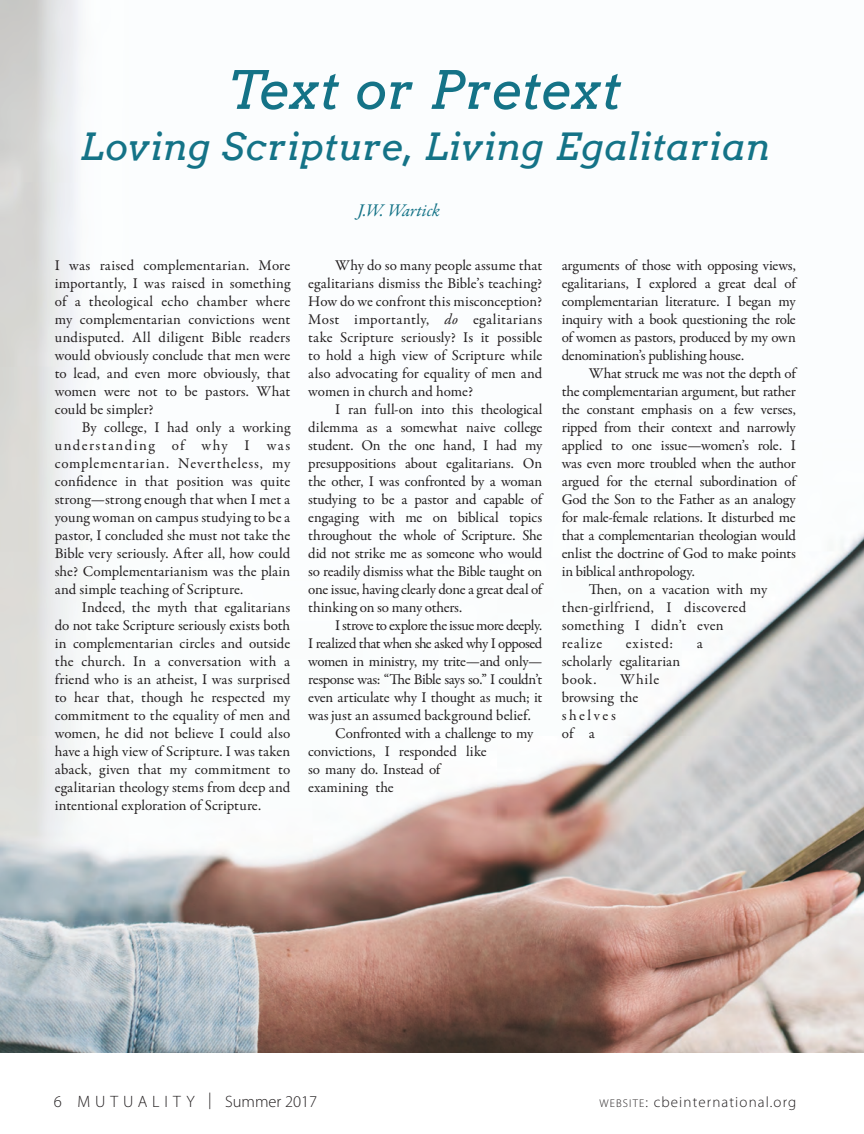
<style>
.page{position:relative;width:864px;height:1134px;background:#fff}
.page>*{position:absolute;margin:0;border:0;box-sizing:border-box;transform-origin:0 0}
.t1{font:italic 52.5px "Arvo";letter-spacing:.015em;color:#147387}
.t2{font:italic 37.5px "Arvo";letter-spacing:-.005em;color:#147387}
.t3{font:italic 18px "Garamond Premr Pro";letter-spacing:-.005em;color:#147387}
.t4{font:300 16.5px "Myriad Pro";color:#231f20}
.t5{font:15px/18px "Garamond Premr Pro";letter-spacing:-.005em;color:#231f20;text-align:justify}
.t6{font:15px "Garamond Premr Pro";letter-spacing:-.03em;color:#231f20}
.t7{font:15px/18px "Garamond Premr Pro";letter-spacing:.03em;color:#231f20}
.t8{font:15px "Garamond Premr Pro";letter-spacing:-.035em;color:#231f20}
.t9{font:300 15px "Myriad Pro";letter-spacing:.075em;color:#231f20}
.t10{font:15px/18px "Garamond Premr Pro";letter-spacing:.015em;color:#231f20}
.t11{font:15px "Garamond Premr Pro";letter-spacing:.025em;color:#231f20}
.s1{font-style:italic}
.s2{font-size:11.25px}
.s3{font-style:inherit}
</style>
<div class="page">
<img style="left:0;top:0;width:864px;height:1053px">
<h1 class="t1" style="left:229px;top:56px;width:394px">Text or Pretext</h1>
<h2 class="t2" style="left:80px;top:122px;width:692px">Loving Scripture, Living Egalitarian</h2>
<p class="t3" style="left:357px;top:199px;width:84px">J.W. Wartick</p>
<p class="t5" style="left:55px;top:257px;width:237px">I was raised complementarian. More importantly, I was raised in something of a theological echo chamber where my complementarian convictions went undisputed. All diligent Bible readers would obviously conclude that men were to lead, and even more obviously, that women were not to be pastors. What could be simpler?</p>
<p class="t5" style="left:55px;top:419px;width:237px;text-indent:27px">By college, I had only a working understanding of why I was complementarian. Nevertheless, my confidence in that position was quite strong—strong enough that when I met a young woman on campus studying to be a pastor, I concluded she must not take the Bible very seriously. After all, how could she? Complementarianism was the plain and simple teaching of Scripture.</p>
<p class="t5" style="left:55px;top:599px;width:237px;text-indent:27px">Indeed, the myth that egalitarians do not take Scripture seriously exists both in complementarian circles and outside the church. In a conversation with a friend who is an atheist, I was surprised to hear that, though he respected my commitment to the equality of men and women, he did not believe I could also have a high view of Scripture. I was taken aback, given that my commitment to egalitarian theology stems from deep and intentional exploration of Scripture.</p>
<p class="t5" style="left:308px;top:257px;width:236px;text-indent:27px">Why do so many people assume that egalitarians dismiss the Bible’s teaching?<br>How do we confront this misconception?<br>Most importantly, <span class="s1">do</span> egalitarians take Scripture seriously? Is it possible to hold a high view of Scripture while also advocating for equality of men and women in church and home?</p>
<p class="t5" style="left:308px;top:401px;width:236px;text-indent:27px">I ran full-on into this theological dilemma as a somewhat naive college student. On the one hand, I had my presuppositions about egalitarians. On the other, I was confronted by a woman studying to be a pastor and capable of engaging with me on biblical topics throughout the whole of Scripture. She did not strike me as someone who would so readily dismiss what the Bible taught on one issue, having clearly done a great deal of thinking on so many others.</p>
<p class="t6" style="left:335px;top:616px;width:209px">I strove to explore the issue more deeply.</p>
<p class="t8" style="left:308px;top:634px;width:236px">I realized that when she asked why I opposed</p>
<p class="t6" style="left:308px;top:652px;width:236px">women in ministry, my trite—and only—</p>
<p class="t6" style="left:308px;top:670px;width:236px">response was: “The Bible says so.” I couldn’t</p>
<p class="t5" style="left:308px;top:689px;width:236px">even articulate why I thought as much; it</p>
<p class="t5" style="left:308px;top:707px;width:224px">was just an assumed background belief.</p>
<p class="t5" style="left:335px;top:725px;width:200px">Confronted with a challenge to my</p>
<p class="t5" style="left:308px;top:743px;width:180px">convictions, I responded like</p>
<p class="t5" style="left:308px;top:761px;width:134px">so many do. Instead of</p>
<p class="t5" style="left:308px;top:779px;width:87px">examining the</p>
<p class="t5" style="left:562px;top:257px;width:236px">arguments of those with opposing views, egalitarians, I explored a great deal of complementarian literature. I began my inquiry with a book questioning the role of women as pastors, produced by my own denomination’s publishing house.</p>
<p class="t5" style="left:589px;top:365px;width:209px">What struck me was not the depth of</p>
<p class="t5" style="left:562px;top:383px;width:236px">the complementarian argument, but rather</p>
<p class="t5" style="left:562px;top:401px;width:236px">the constant emphasis on a few verses,</p>
<p class="t5" style="left:562px;top:419px;width:236px">ripped from their context and narrowly</p>
<p class="t5" style="left:562px;top:437px;width:236px">applied to one issue—women’s role. I</p>
<p class="t5" style="left:562px;top:455px;width:236px">was even more troubled when the author</p>
<p class="t5" style="left:562px;top:473px;width:236px">argued for the eternal subordination of</p>
<p class="t5" style="left:562px;top:491px;width:236px">God the Son to the Father as an analogy</p>
<p class="t5" style="left:562px;top:509px;width:236px">for male-female relations. It disturbed me</p>
<p class="t5" style="left:562px;top:527px;width:236px">that a complementarian theologian would</p>
<p class="t5" style="left:562px;top:545px;width:236px">enlist the doctrine of God to make points</p>
<p class="t5" style="left:562px;top:563px;width:135px">in biblical anthropology.</p>
<p class="t5" style="left:589px;top:581px;width:180px">Then, on a vacation with my</p>
<p class="t7" style="left:562px;top:599px;width:186px">then-girlfriend, I discovered</p>
<p class="t11" style="left:562px;top:616px;width:164px">something I didn’t even</p>
<p class="t5" style="left:562px;top:635px;width:42px">realize</p>
<p class="t5" style="left:626px;top:635px;width:49px">existed:</p>
<p class="t5" style="left:697px;top:635px;width:7px">a</p>
<p class="t10" style="left:562px;top:653px;width:120px">scholarly egalitarian book.</p>
<p class="t7" style="left:562px;top:671px;width:99px;text-indent:59px">While browsing the shelves<br>of a</p>
<p class="t4" style="left:54px;top:1092px;width:265px">6 M U T U A L I T Y | Summer 2017</p>
<p class="t9" style="left:599px;top:1094px;width:198px"><span class="s2">WEBSITE</span><span class="s3">:</span> cbeinternational.org</p>
</div>
